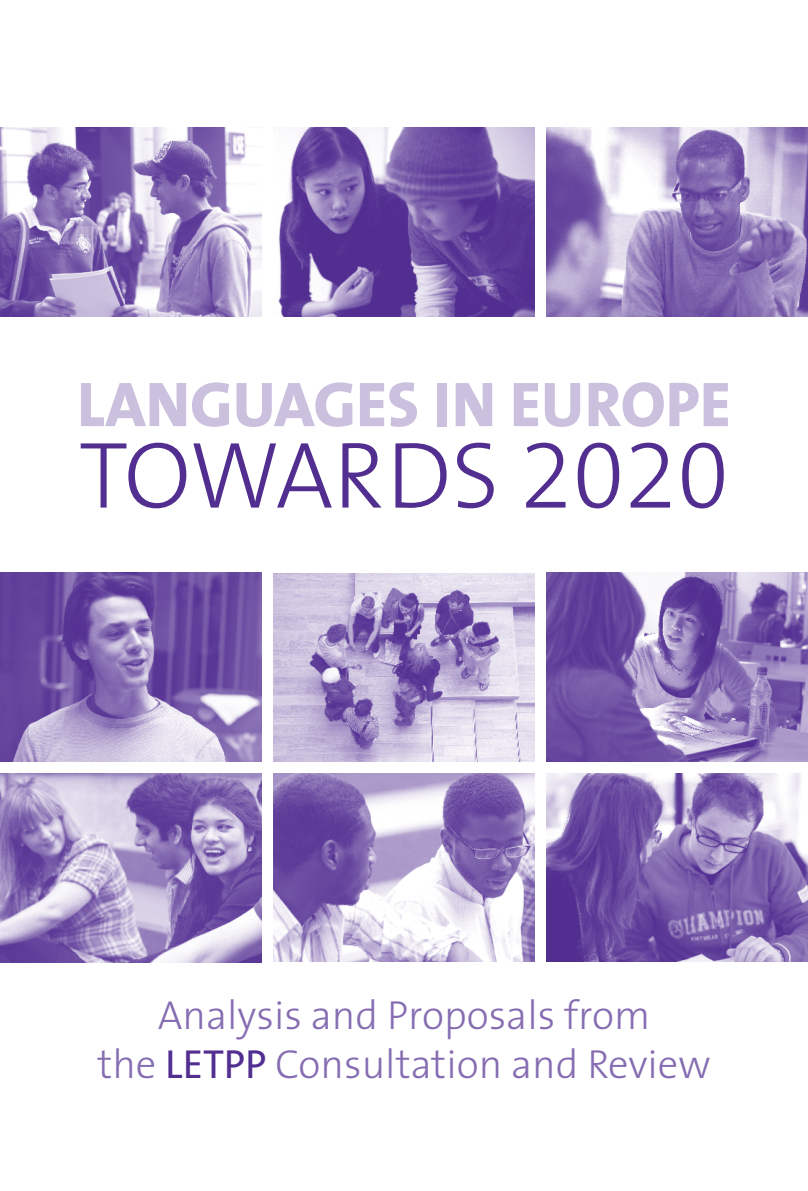
<style>
.page{position:relative;width:808px;height:1191px;background:#fff}
.page>*{position:absolute;margin:0;border:0;box-sizing:border-box;transform-origin:0 0}
.t1{font:300 94.95px "The Sans";letter-spacing:-.03em;color:#522e91}
.t2{font:800 63.75px "The Sans";letter-spacing:.055em;color:#cbc0de}
.t3{font:300 40.65px/48.9px "The Sans";color:#866db2;text-align:center}
.s1{font-family:"The Sans Light Expert";font-weight:400}
.s2{font-weight:400;color:#522e91}
</style>
<div class="page">
<img style="left:0;top:128px;width:262px;height:188px">
<img style="left:278px;top:127px;width:257px;height:189px">
<img style="left:546px;top:127px;width:262px;height:189px">
<img style="left:0;top:573px;width:262px;height:188px">
<img style="left:273px;top:573px;width:262px;height:188px">
<img style="left:546px;top:573px;width:262px;height:188px">
<img style="left:0;top:773px;width:261px;height:189px">
<img style="left:273px;top:773px;width:262px;height:188px">
<img style="left:546px;top:773px;width:262px;height:188px">
<h2 class="t2" style="left:77px;top:351px;width:655px">LANGUAGES IN EUROPE</h2>
<h1 class="t1" style="left:79px;top:397px;width:652px">Towar ds <span class="s1">2020</span></h1>
<p class="t3" style="left:97px;top:989px;width:615px">Analysis and Proposals from<br>the <span class="s2">LETPP</span> Consultation and Review</p>
</div>
